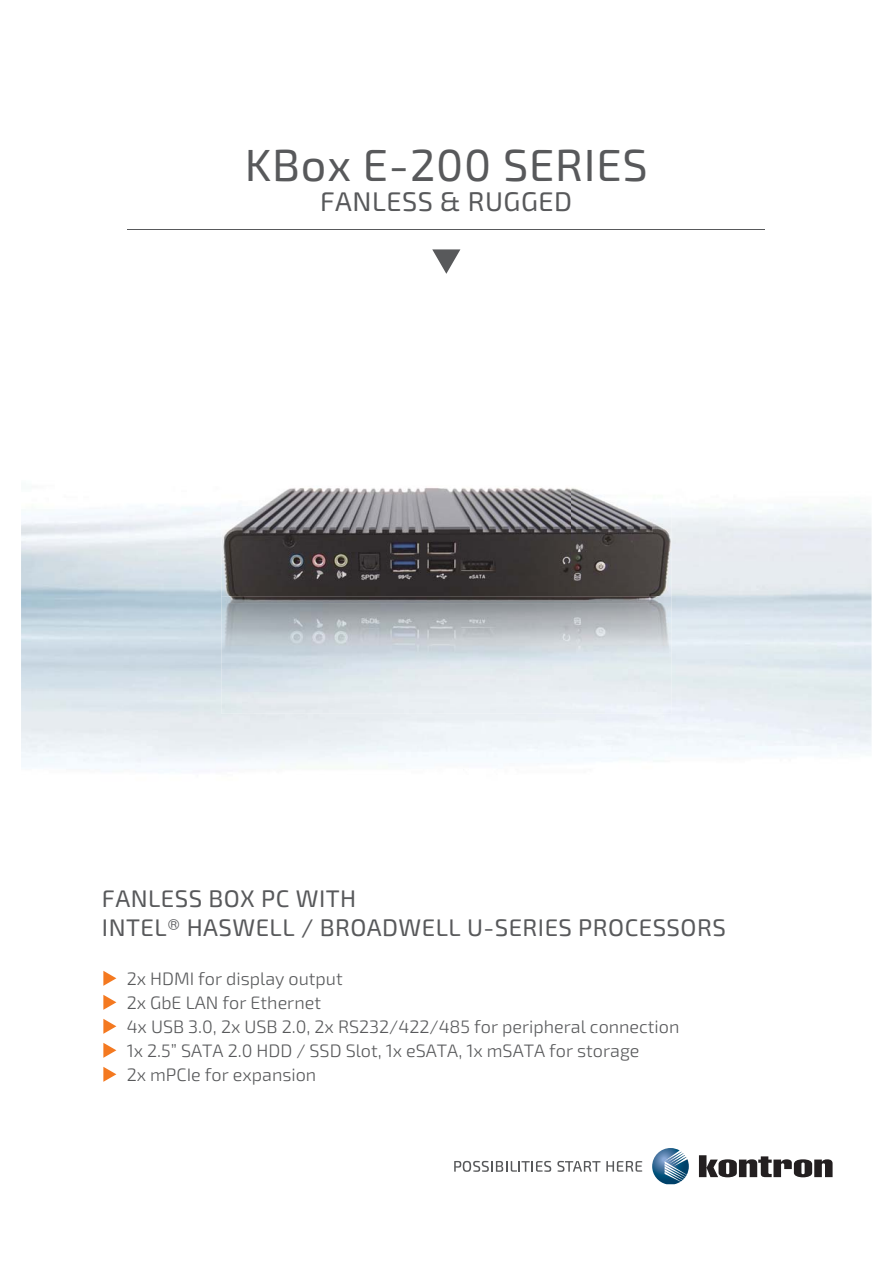
<style>
.page{position:relative;width:893px;height:1263px;background:#fff}
.page>*{position:absolute;margin:0;border:0;box-sizing:border-box;transform-origin:0 0}
.t1{font:45px "Exo 2.0";letter-spacing:.02em;color:#58595b}
.t2{font:27px "Exo 2.0";letter-spacing:.02em;color:#58595b}
.t3{font:24px/28.8px "Exo 2.0";letter-spacing:.02em;color:#58595b}
.t4{font:300 18px/24px "Exo 2.0";color:#58595b}
</style>
<div class="page">
<svg style="left:652px;top:1148px;width:37px;height:36px"></svg>
<svg style="left:699px;top:1155px;width:133px;height:22px"></svg>
<svg style="left:454px;top:1161px;width:97px;height:11px"></svg>
<svg style="left:557px;top:1161px;width:43px;height:11px"></svg>
<svg style="left:606px;top:1161px;width:36px;height:11px"></svg>
<hr style="left:127px;top:229px;width:638px;height:1px;background:#58595b">
<svg style="left:432px;top:249px;width:28px;height:25px"></svg>
<svg style="left:103px;top:971px;width:13px;height:15px"></svg>
<svg style="left:103px;top:995px;width:13px;height:15px"></svg>
<svg style="left:103px;top:1019px;width:13px;height:15px"></svg>
<svg style="left:103px;top:1043px;width:13px;height:15px"></svg>
<svg style="left:103px;top:1067px;width:13px;height:15px"></svg>
<img style="left:221px;top:603px;width:450px;height:111px">
<img style="left:221px;top:486px;width:450px;height:110px">
<img style="left:221px;top:596px;width:450px;height:7px">
<h1 class="t1" style="left:245px;top:150px;width:405px">KBox E-200 SERIES</h1>
<h2 class="t2" style="left:320px;top:192px;width:253px">FANLESS &amp; RUGGED</h2>
<h3 class="t3" style="left:102px;top:887px;width:625px">FANLESS BOX PC WITH<br>INTEL® HASWELL / BROADWELL U-SERIES PROCESSORS</h3>
<p class="t4" style="left:127px;top:968px;width:554px">2x HDMI for display output<br>2x GbE LAN for Ethernet<br>4x USB 3.0, 2x USB 2.0, 2x RS232/422/485 for peripheral connection 1x 2.5” SATA 2.0 HDD / SSD Slot, 1x eSATA, 1x mSATA for storage<br>2x mPCIe for expansion</p>
</div>
